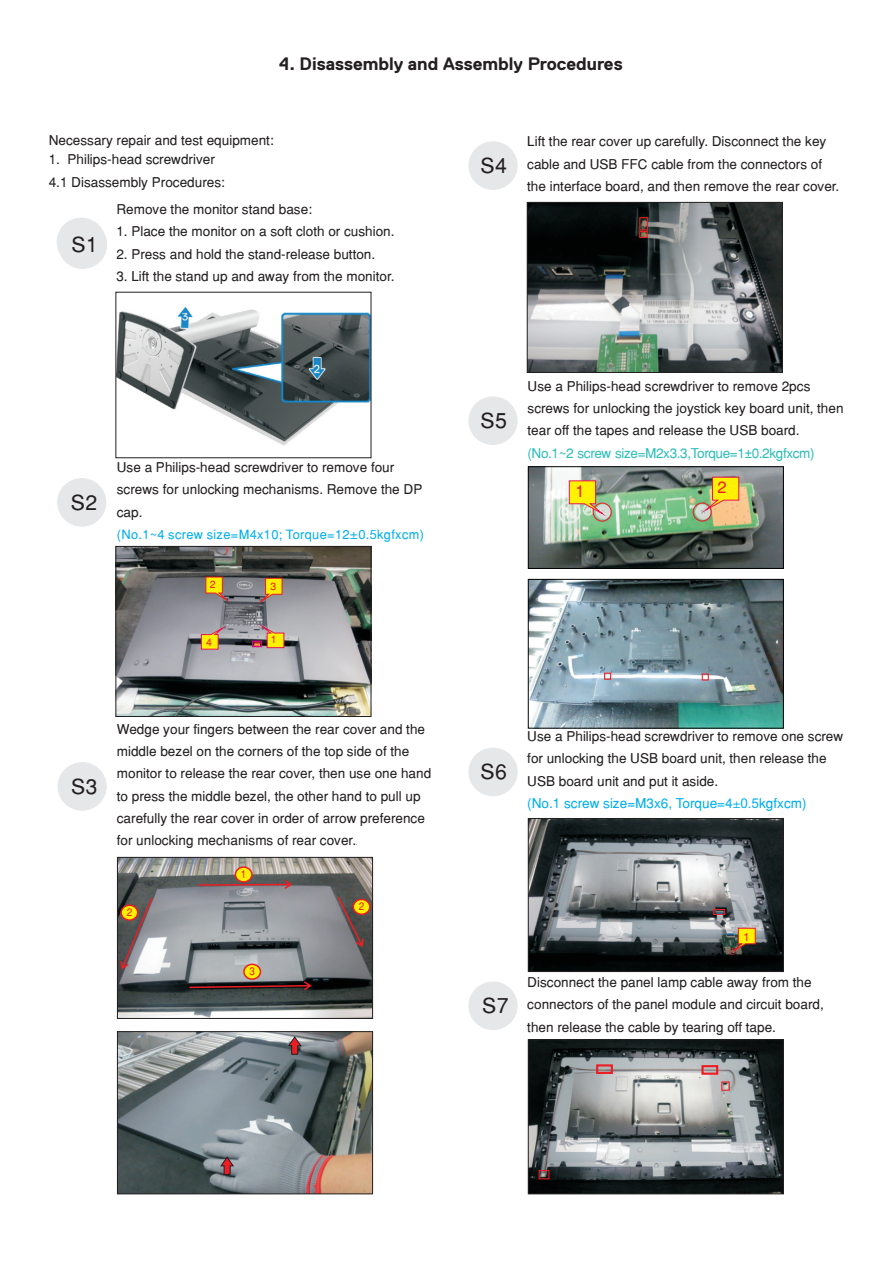
<style>
.page{position:relative;width:893px;height:1263px;background:#fff}
.page>*{position:absolute;margin:0;border:0;box-sizing:border-box;transform-origin:0 0}
.t1{font:21px "Helvetica";letter-spacing:.03em;color:#231f20}
.t2{font:700 18px "Dell Replica";color:#231f20}
.t3{font:16.35px "Helvetica";color:#ee1d23}
.t4{font:13.5px/22.4px "Helvetica";color:#231f20}
.t5{font:12.75px "Helvetica";letter-spacing:.03em;color:#00aeef}
.t6{font:11.1px "Helvetica";color:#ee1d23}
.t7{font:10.95px "Helvetica";color:#ee1d23;scale:.9 1}
.t8{font:10.35px "Helvetica";color:#ee1d23}
.t9{font:5.1px "Helvetica";color:#231f20}
.s1{font-family:"Helvetica Neue LT Std";font-size:13.5px}
.s2{font-family:"Helvetica Neue LT Std"}
.s3{color:#30beb9}
.s4{font-family:"Arial";color:#30beb9}
.s5{color:#00aeef}
.s6{font-family:"Helvetica Neue LT Std";font-size:12.75px;color:#00aeef}
.s7{font-family:"Arial";color:#00aeef}
</style>
<div class="page">
<div style="left:58px;top:762px;width:48px;height:48px;background:#e6e7e9;border:1px solid #e6e7e9;border-radius:50%"></div>
<div style="left:469px;top:142px;width:48px;height:48px;background:#e6e7e9;border:1px solid #e6e7e9;border-radius:50%"></div>
<div style="left:58px;top:478px;width:48px;height:48px;background:#e6e7e9;border:1px solid #e6e7e9;border-radius:50%"></div>
<div style="left:57px;top:218px;width:48px;height:48px;background:#e6e7e9;border:1px solid #e6e7e9;border-radius:50%"></div>
<div style="left:58px;top:221px;width:49px;height:48px;background:#e6e7e9;border:1px solid #e6e7e9;border-radius:50%"></div>
<img style="left:118px;top:306px;width:251px;height:139px">
<div style="left:469px;top:982px;width:48px;height:48px;background:#e6e7e9;border:1px solid #e6e7e9;border-radius:50%"></div>
<div style="left:469px;top:397px;width:48px;height:48px;background:#e6e7e9;border:1px solid #e6e7e9;border-radius:50%"></div>
<img style="left:530px;top:469px;width:252px;height:98px">
<div style="left:528px;top:467px;width:256px;height:102px;border:1px solid #010202"></div>
<div style="left:593px;top:503px;width:19px;height:19px;border:1px solid #ee2028;border-radius:50%"></div>
<svg style="left:569px;top:481px;width:36px;height:35px"></svg>
<svg style="left:703px;top:477px;width:36px;height:35px"></svg>
<div style="left:693px;top:502px;width:19px;height:20px;border:1px solid #ee2028;border-radius:50%"></div>
<div style="left:469px;top:748px;width:48px;height:48px;background:#e6e7e9;border:1px solid #e6e7e9;border-radius:50%"></div>
<img style="left:119px;top:1033px;width:252px;height:159px">
<div style="left:117px;top:1031px;width:256px;height:163px;border:1px solid #231f20"></div>
<svg style="left:287px;top:1036px;width:15px;height:19px"></svg>
<img style="left:119px;top:859px;width:252px;height:158px">
<div style="left:117px;top:857px;width:256px;height:162px;border:1px solid #231f20"></div>
<svg style="left:235px;top:866px;width:18px;height:17px"></svg>
<svg style="left:120px;top:897px;width:33px;height:73px"></svg>
<svg style="left:199px;top:880px;width:93px;height:9px"></svg>
<svg style="left:338px;top:897px;width:26px;height:50px"></svg>
<svg style="left:243px;top:964px;width:18px;height:16px"></svg>
<svg style="left:120px;top:904px;width:18px;height:17px"></svg>
<svg style="left:190px;top:981px;width:122px;height:9px"></svg>
<svg style="left:353px;top:899px;width:18px;height:16px"></svg>
<svg style="left:220px;top:1156px;width:15px;height:19px"></svg>
<img style="left:529px;top:204px;width:251px;height:167px">
<div style="left:527px;top:202px;width:255px;height:171px;border:1px solid #231f20"></div>
<div style="left:639px;top:217px;width:9px;height:14px;border:1px solid #ee1d23"></div>
<div style="left:639px;top:231px;width:9px;height:7px;border:1px solid #ee1d23"></div>
<img style="left:118px;top:548px;width:251px;height:167px">
<div style="left:116px;top:546px;width:255px;height:171px;border:1px solid #231f20"></div>
<svg style="left:206px;top:577px;width:23px;height:25px"></svg>
<svg style="left:259px;top:578px;width:23px;height:25px"></svg>
<svg style="left:201px;top:626px;width:24px;height:23px"></svg>
<svg style="left:260px;top:625px;width:24px;height:23px"></svg>
<div style="left:252px;top:641px;width:10px;height:6px;border:1px solid #ed028c"></div>
<img style="left:530px;top:581px;width:252px;height:145px">
<div style="left:528px;top:579px;width:256px;height:149px;border:1px solid #010202"></div>
<div style="left:604px;top:673px;width:7px;height:7px;border:1px solid #ee1d23"></div>
<div style="left:702px;top:674px;width:7px;height:7px;border:1px solid #ee1d23"></div>
<img style="left:530px;top:820px;width:252px;height:150px">
<div style="left:528px;top:818px;width:256px;height:154px;border:1px solid #231f20"></div>
<svg style="left:728px;top:927px;width:28px;height:28px"></svg>
<div style="left:729px;top:948px;width:7px;height:7px;border:1px dashed #ee1d23;border-radius:50%"></div>
<div style="left:713px;top:909px;width:12px;height:6px;border:1px solid #ee1d23"></div>
<img style="left:530px;top:1041px;width:252px;height:151px">
<div style="left:528px;top:1039px;width:256px;height:155px;border:1px solid #231f20"></div>
<div style="left:596px;top:1064px;width:17px;height:10px;border:2px solid #ee1d23"></div>
<div style="left:721px;top:1081px;width:9px;height:10px;border:1px solid #ee1d23"></div>
<div style="left:539px;top:1170px;width:10px;height:9px;border:1px solid #ee1d23"></div>
<div style="left:701px;top:1065px;width:17px;height:10px;border:2px solid #ee1d23"></div>
<h2 class="t2" style="left:279px;top:56px;width:345px">4. Disassembly and Assembly Procedures</h2>
<p class="t4" style="left:49px;top:131px;width:226px">Necessary repair and test equipment:</p>
<p class="t4" style="left:49px;top:149px;width:168px">1. Philips-head screwdriver</p>
<p class="t4" style="left:49px;top:173px;width:178px">4.1 Disassembly Procedures:</p>
<h1 class="t1" style="left:70px;top:234px;width:28px">S1</h1>
<h1 class="t1" style="left:72px;top:236px;width:28px">S1</h1>
<p class="t4" style="left:116px;top:199px;width:197px">Remove the monitor stand base:</p>
<p class="t4" style="left:116px;top:222px;width:280px">1. Place the monitor on a soft cloth or cushion.</p>
<p class="t4" style="left:116px;top:244px;width:260px">2. Press and hold the stand-release button.</p>
<p class="t4" style="left:116px;top:266px;width:280px">3. Lift the stand up and away from the monitor.</p>
<h1 class="t1" style="left:71px;top:494px;width:28px">S2</h1>
<p class="t4" style="left:117px;top:457px;width:307px">Use a Philips-head screwdriver to remove four screws for unlocking mechanisms. Remove the DP cap.</p>
<p class="t5" style="left:117px;top:529px;width:309px">(No.1~4 screw size=M4x10; Torque=12<span class="s1">±</span><span class="s2">0.5</span>kgfxcm)</p>
<p class="t8" style="left:210px;top:580px;width:7px">2</p>
<p class="t8" style="left:270px;top:582px;width:7px">3</p>
<p class="t8" style="left:206px;top:638px;width:7px">4</p>
<p class="t8" style="left:271px;top:636px;width:7px">1</p>
<h1 class="t1" style="left:71px;top:778px;width:28px">S3</h1>
<p class="t4" style="left:117px;top:719px;width:316px">Wedge your fingers between the rear cover and the middle bezel on the corners of the top side of the monitor to release the rear cover, then use one hand to press the middle bezel, the other hand to pull up carefully the rear cover in order of arrow preference for unlocking mechanisms of rear cover.</p>
<p class="t9" style="left:356px;top:841px;width:3px">.</p>
<p class="t7" style="left:127px;top:908px;width:8px">2</p>
<p class="t7" style="left:241px;top:870px;width:8px">1</p>
<p class="t7" style="left:359px;top:902px;width:8px">2</p>
<p class="t7" style="left:249px;top:967px;width:8px">3</p>
<h1 class="t1" style="left:480px;top:157px;width:28px">S4</h1>
<p class="t4" style="left:527px;top:132px;width:314px">Lift the rear cover up carefully. Disconnect the key cable and USB FFC cable from the connectors of the interface board, and then remove the rear cover.</p>
<h1 class="t1" style="left:480px;top:412px;width:28px">S5</h1>
<p class="t4" style="left:528px;top:376px;width:317px">Use a Philips-head screwdriver to remove 2pcs screws for unlocking the joystick key board unit, then tear off the tapes and release the USB board. <span class="s3">(No.1~2 screw size=M2x3.3,Torque=1</span><span class="s4">±</span><span class="s3">0.2kgfxcm)</span></p>
<p class="t3" style="left:575px;top:484px;width:11px">1</p>
<p class="t3" style="left:717px;top:481px;width:11px">2</p>
<h1 class="t1" style="left:480px;top:764px;width:28px">S6</h1>
<p class="t4" style="left:527px;top:726px;width:317px">Use a Philips-head screwdriver to remove one screw for unlocking the USB board unit, then release the USB board unit and put it aside.<br><span class="s5">(No.1 screw size=M3x6, Torque=4</span><span class="s6">±</span><span class="s7">0.5</span><span class="s5">kgfxcm)</span></p>
<h1 class="t1" style="left:482px;top:998px;width:28px">S7</h1>
<p class="t6" style="left:743px;top:932px;width:8px">1</p>
<p class="t4" style="left:527px;top:972px;width:298px">Disconnect the panel lamp cable away from the connectors of the panel module and circuit board, then release the cable by tearing off tape.</p>
</div>
